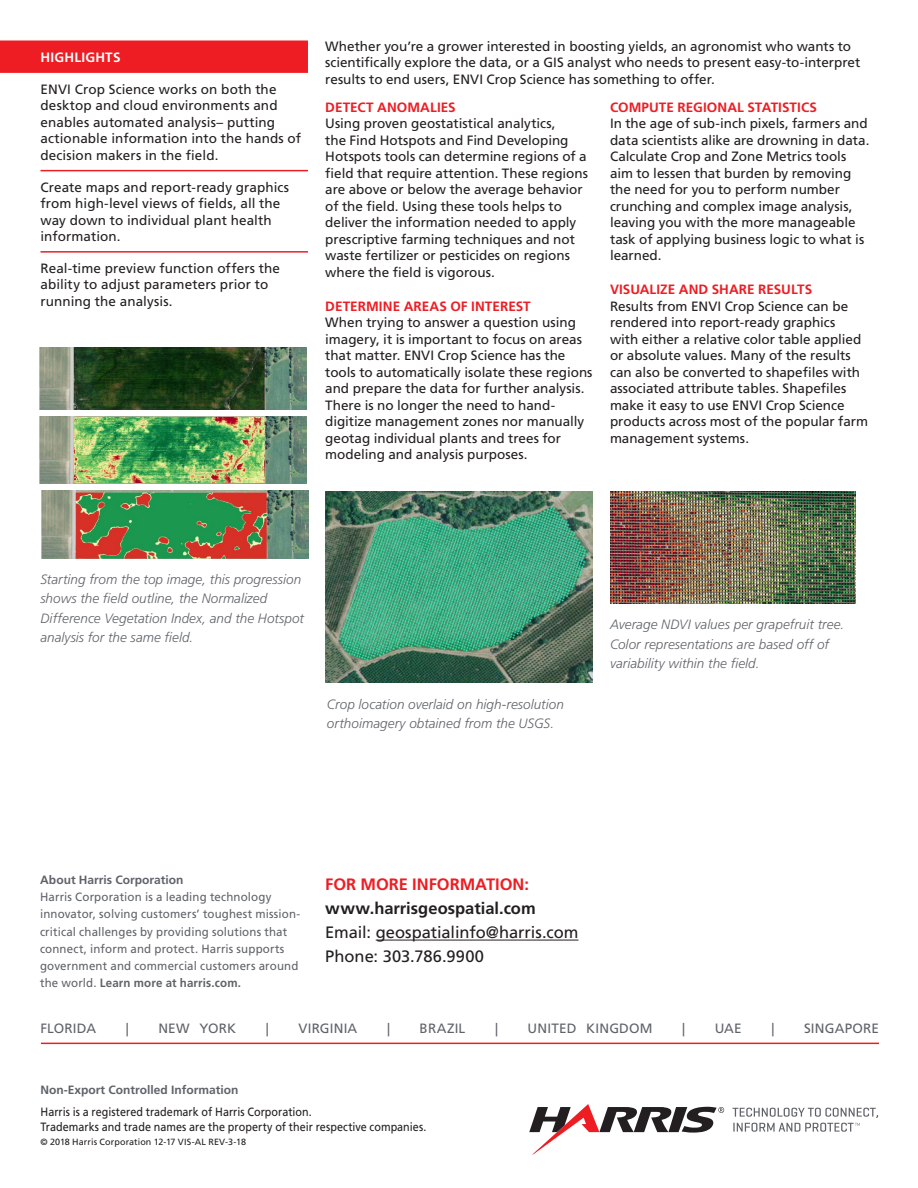
<style>
.page{position:relative;width:918px;height:1188px;background:#fff}
.page>*{position:absolute;margin:0;border:0;box-sizing:border-box;transform-origin:0 0}
.Paragraph_Heading__1{font:16.5px/24px "Frutiger LT Std";color:#231f20}
.Paragraph_Heading__1-2{font:13.5px/16.5px "Frutiger LT Std";letter-spacing:-.005em;color:#231f20}
.Benefits_Text_List{font:13.5px/16.5px "Frutiger LT Std";letter-spacing:.005em;color:#231f20}
.Photo_Caption__9pt_1{font:italic 300 13.5px/19.5px "Frutiger LT Std";color:#5f6369}
.Locations__9pt_13pt{font:13.5px "Frutiger LT Std";letter-spacing:.01em;color:#5f6369}
.Benefits_Facts_Title{font:700 13.5px "Frutiger LT Std";letter-spacing:.015em;color:#fff}
.Boilerplate__8pt_11{font:12px/17.2px "Frutiger LT Std";letter-spacing:.01em;color:#5f6369;scale:.96 1}
.LEGAL_REG_TM_INFO{font:12px/15px "Frutiger LT Std";color:#231f20;scale:.9 1}
.NON-EXPORT-CONTROLLE{font:700 12px "Frutiger LT Std";color:#5f6369}
.Boilerplate__8pt_11-2{font:700 12px "Frutiger LT Std";letter-spacing:.005em;color:#5f6369}
.COPYRIGHT___WO_Date{font:9px "Frutiger LT Std";letter-spacing:.01em;color:#231f20}
.s1{font-weight:700;color:#ee1d23}
.s2{font-weight:700}
</style>
<div class="page">
<hr style="left:41px;top:1043px;width:838px;height:1px;background:#ee1d23">
<svg style="left:529px;top:1104px;width:195px;height:51px"></svg>
<svg style="left:732px;top:1108px;width:146px;height:24px"></svg>
<hr style="left:376px;top:940px;width:202px;height:1px;background:#231f20">
<img style="left:40px;top:348px;width:267px;height:61px">
<img style="left:40px;top:416px;width:267px;height:68px">
<img style="left:42px;top:491px;width:266px;height:67px">
<div style="left:0;top:40px;width:308px;height:33px;background:#ee1d23"></div>
<hr style="left:40px;top:170px;width:268px;height:1px;background:#ee1d23">
<hr style="left:40px;top:251px;width:268px;height:2px;background:#ee1d23">
<img style="left:610px;top:491px;width:245px;height:113px">
<img style="left:325px;top:491px;width:268px;height:192px">
<p class="Benefits_Facts_Title" style="left:40px;top:49px;width:82px">HIGHLIGHTS</p>
<p class="Benefits_Text_List" style="left:40px;top:81px;width:262px">ENVI Crop Science works on both the desktop and cloud environments and enables automated analysis– putting actionable information into the hands of decision makers in the field.</p>
<p class="Benefits_Text_List" style="left:40px;top:179px;width:250px">Create maps and report-ready graphics from high-level views of fields, all the way down to individual plant health information.</p>
<p class="Benefits_Text_List" style="left:40px;top:260px;width:241px">Real-time preview function offers the ability to adjust parameters prior to running the analysis.</p>
<p class="Paragraph_Heading__1-2" style="left:325px;top:38px;width:537px">Whether you’re a grower interested in boosting yields, an agronomist who wants to scientifically explore the data, or a GIS analyst who needs to present easy-to-interpret results to end users, ENVI Crop Science has something to offer.</p>
<p class="Paragraph_Heading__1-2" style="left:325px;top:99px;width:264px"><span class="s1">DETECT ANOMALIES<br></span>Using proven geostatistical analytics,<br>the Find Hotspots and Find Developing Hotspots tools can determine regions of a field that require attention. These regions are above or below the average behavior of the field. Using these tools helps to deliver the information needed to apply prescriptive farming techniques and not waste fertilizer or pesticides on regions where the field is vigorous.</p>
<p class="Paragraph_Heading__1-2" style="left:325px;top:298px;width:269px"><span class="s1">DETERMINE AREAS OF INTEREST<br></span>When trying to answer a question using imagery, it is important to focus on areas that matter. ENVI Crop Science has the tools to automatically isolate these regions and prepare the data for further analysis.<br>There is no longer the need to hand&shy;digitize management zones nor manually geotag individual plants and trees for modeling and analysis purposes.</p>
<p class="Paragraph_Heading__1-2" style="left:610px;top:99px;width:261px"><span class="s1">COMPUTE REGIONAL STATISTICS<br></span>In the age of sub-inch pixels, farmers and data scientists alike are drowning in data.<br>Calculate Crop and Zone Metrics tools aim to lessen that burden by removing the need for you to perform number crunching and complex image analysis, leaving you with the more manageable task of applying business logic to what is learned.</p>
<p class="Paragraph_Heading__1-2" style="left:610px;top:281px;width:260px"><span class="s1">VISUALIZE AND SHARE RESULTS<br></span>Results from ENVI Crop Science can be rendered into report-ready graphics<br>with either a relative color table applied or absolute values. Many of the results can also be converted to shapefiles with associated attribute tables. Shapefiles make it easy to use ENVI Crop Science products across most of the popular farm management systems.</p>
<p class="Photo_Caption__9pt_1" style="left:40px;top:570px;width:265px">Starting from the top image, this progression shows the field outline, the Normalized Difference Vegetation Index, and the Hotspot analysis for the same field.</p>
<p class="Photo_Caption__9pt_1" style="left:327px;top:695px;width:238px">Crop location overlaid on high-resolution orthoimagery obtained from the USGS.</p>
<p class="Photo_Caption__9pt_1" style="left:610px;top:615px;width:236px">Average NDVI values per grapefruit tree.<br>Color representations are based off of variability within the field.</p>
<p class="Boilerplate__8pt_11-2" style="left:40px;top:873px;width:145px">About Harris Corporation</p>
<p class="Boilerplate__8pt_11" style="left:40px;top:888px;width:273px">Harris Corporation is a leading technology innovator, solving customers’ toughest mission&shy;critical challenges by providing solutions that connect, inform and protect. Harris supports government and commercial customers around the world. <span class="s2">Learn more at harris.com.</span></p>
<p class="Paragraph_Heading__1" style="left:325px;top:873px;width:255px"><span class="s1">FOR MORE INFORMATION: </span><span class="s2">www.harrisgeospatial.com<br></span>Email: geospatialinfo@harris.com<br>Phone: 303.786.9900</p>
<p class="Locations__9pt_13pt" style="left:40px;top:1020px;width:57px">FLORIDA</p>
<p class="Locations__9pt_13pt" style="left:126px;top:1020px;width:4px">|</p>
<p class="Locations__9pt_13pt" style="left:158px;top:1020px;width:79px">NEW YORK</p>
<p class="Locations__9pt_13pt" style="left:266px;top:1020px;width:4px">|</p>
<p class="Locations__9pt_13pt" style="left:299px;top:1020px;width:60px">VIRGINIA</p>
<p class="Locations__9pt_13pt" style="left:387px;top:1020px;width:4px">|</p>
<p class="Locations__9pt_13pt" style="left:420px;top:1020px;width:47px">BRAZIL</p>
<p class="Locations__9pt_13pt" style="left:495px;top:1020px;width:4px">|</p>
<p class="Locations__9pt_13pt" style="left:528px;top:1020px;width:126px">UNITED KINGDOM</p>
<p class="Locations__9pt_13pt" style="left:682px;top:1020px;width:4px">|</p>
<p class="Locations__9pt_13pt" style="left:715px;top:1020px;width:28px">UAE</p>
<p class="Locations__9pt_13pt" style="left:771px;top:1020px;width:4px">|</p>
<p class="Locations__9pt_13pt" style="left:804px;top:1020px;width:76px">SINGAPORE</p>
<p class="NON-EXPORT-CONTROLLE" style="left:41px;top:1083px;width:199px">Non-Export Controlled Information</p>
<p class="LEGAL_REG_TM_INFO" style="left:41px;top:1104px;width:430px">Harris is a registered trademark of Harris Corporation.<br>Trademarks and trade names are the property of their respective companies.</p>
<p class="COPYRIGHT___WO_Date" style="left:41px;top:1136px;width:207px">© 2018 Harris Corporation 12-17 VIS-AL REV-3-18</p>
</div>
